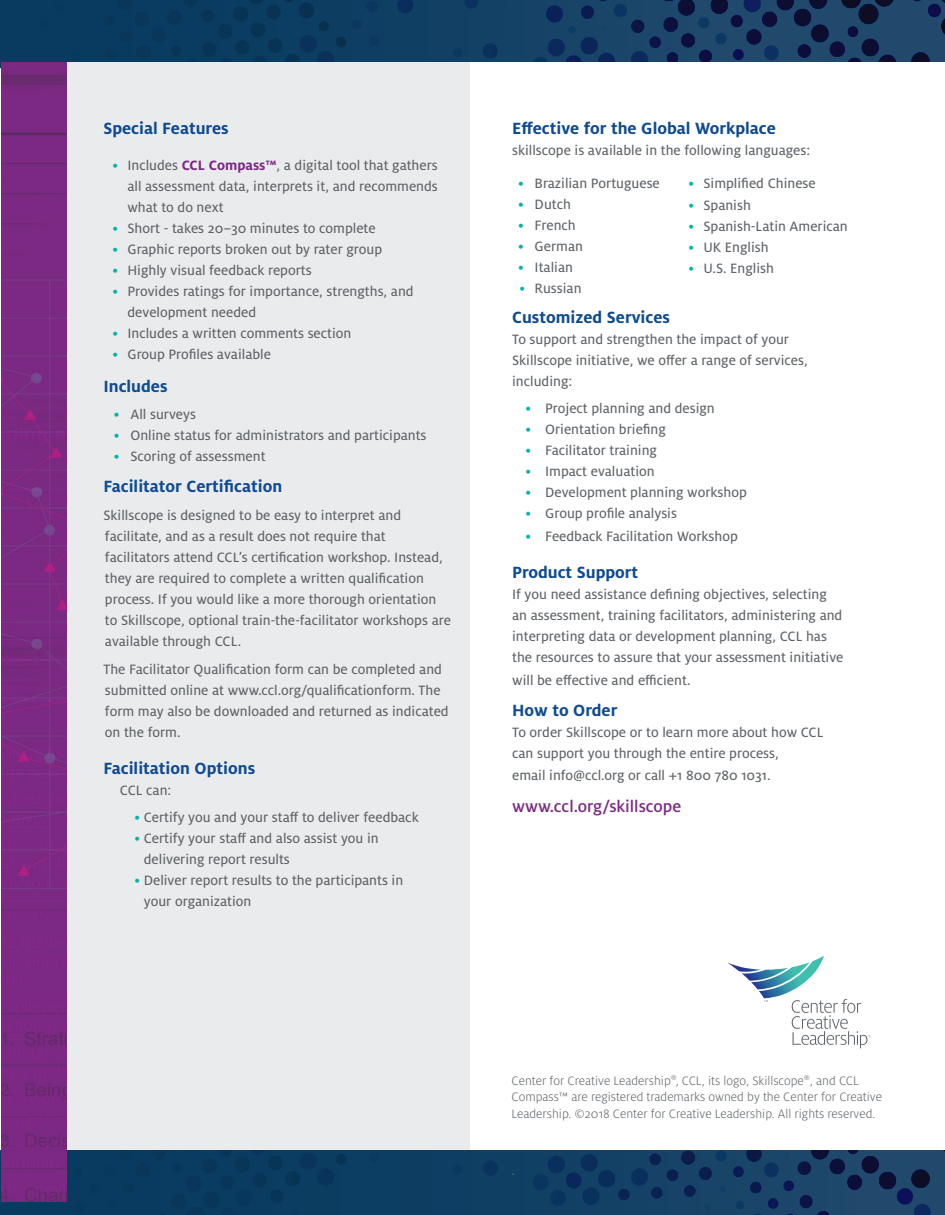
<style>
.page{position:relative;width:945px;height:1215px;background:#fff}
.page>*{position:absolute;margin:0;border:0;box-sizing:border-box;transform-origin:0 0}
.Copy{font:700 18px "Milo Pro";color:#0f4b90}
.Paragraph_Style_1{font:700 18px "Milo Pro";color:#0f4b90}
.Copy-2{font:500 18px "Milo Pro";color:#7a2982}
.Paragraph_Style_1-2{font:15px/21px "Milo Pro Text";color:#5e6367}
.Copy-3{font:15px/21px "Milo Pro Text";color:#5e6367}
.Copy-4{font:300 13.5px/16.5px "Milo Pro";color:#5e6367}
.s1{color:#00b4aa}
.s2{font-family:"Milo Pro";font-weight:700;color:#7a2982}
</style>
<div class="page">
<svg style="left:697px;top:0;width:248px;height:62px;background:#1a3a5f"></svg>
<svg style="left:0;top:0;width:697px;height:68px;background:#113e63"></svg>
<div style="left:14px;top:63px;width:931px;height:47px;background:#fff"></div>
<div style="left:3px;top:63px;width:467px;height:1088px;background:#eaebed"></div>
<svg style="left:728px;top:956px;width:143px;height:92px"></svg>
<img style="left:857px;top:1150px;width:88px;height:65px">
<svg style="left:0;top:1150px;width:857px;height:65px;background:#0e3c61"></svg>
<img style="left:2px;top:63px;width:65px;height:1139px">
<p class="Copy" style="left:103px;top:119px;width:127px">Special Features</p>
<p class="Paragraph_Style_1-2" style="left:127px;top:155px;width:312px;text-align:justify;text-indent:-15px"><span class="s1">•</span> Includes <span class="s2">CCL Compass™</span>, a digital tool that gathers all assessment data, interprets it, and recommends what to do next</p>
<p class="Paragraph_Style_1-2" style="left:112px;top:218px;width:265px"><span class="s1">•</span> Short ‑ takes 20–30 minutes to complete</p>
<p class="Paragraph_Style_1-2" style="left:112px;top:239px;width:271px"><span class="s1">•</span> Graphic reports broken out by rater group</p>
<p class="Paragraph_Style_1-2" style="left:112px;top:260px;width:201px"><span class="s1">•</span> Highly visual feedback reports</p>
<p class="Paragraph_Style_1-2" style="left:127px;top:281px;width:288px;text-indent:-15px"><span class="s1">•</span> Provides ratings for importance, strengths, and development needed</p>
<p class="Paragraph_Style_1-2" style="left:112px;top:323px;width:240px"><span class="s1">•</span> Includes a written comments section</p>
<p class="Paragraph_Style_1-2" style="left:112px;top:344px;width:160px"><span class="s1">•</span> Group Profiles available</p>
<p class="Copy" style="left:103px;top:376px;width:66px">Includes</p>
<p class="Paragraph_Style_1-2" style="left:114px;top:404px;width:84px"><span class="s1">•</span> All surveys</p>
<p class="Paragraph_Style_1-2" style="left:114px;top:425px;width:314px"><span class="s1">•</span> Online status for administrators and participants</p>
<p class="Paragraph_Style_1-2" style="left:114px;top:446px;width:153px"><span class="s1">•</span> Scoring of assessment</p>
<p class="Paragraph_Style_1" style="left:103px;top:476px;width:180px">Facilitator Certification</p>
<p class="Paragraph_Style_1-2" style="left:103px;top:505px;width:349px">Skillscope is designed to be easy to interpret and facilitate, and as a result does not require that facilitators attend CCL’s certification workshop. Instead, they are required to complete a written qualification process. If you would like a more thorough orientation to Skillscope, optional train-the-facilitator workshops are available through CCL.</p>
<p class="Paragraph_Style_1-2" style="left:103px;top:659px;width:347px">The Facilitator Qualification form can be completed and submitted online at www.ccl.org/qualificationform. The form may also be downloaded and returned as indicated on the form.</p>
<p class="Paragraph_Style_1" style="left:103px;top:758px;width:153px">Facilitation Options</p>
<p class="Paragraph_Style_1-2" style="left:120px;top:780px;width:53px">CCL can:</p>
<p class="Paragraph_Style_1-2" style="left:134px;top:807px;width:286px"><span class="s1">•</span> Certify you and your staff to deliver feedback</p>
<p class="Paragraph_Style_1-2" style="left:144px;top:828px;width:236px;text-indent:-9px"><span class="s1">•</span> Certify your staff and also assist you in delivering report results</p>
<p class="Paragraph_Style_1-2" style="left:144px;top:870px;width:261px;text-indent:-9px"><span class="s1">•</span> Deliver report results to the participants in your organization</p>
<p class="Copy" style="left:512px;top:119px;width:265px">Effective for the Global Workplace</p>
<p class="Copy-3" style="left:512px;top:140px;width:300px">skillscope is available in the following languages:</p>
<p class="Paragraph_Style_1-2" style="left:518px;top:173px;width:143px"><span class="s1">•</span> Brazilian Portuguese</p>
<p class="Paragraph_Style_1-2" style="left:518px;top:194px;width:54px"><span class="s1">•</span> Dutch</p>
<p class="Paragraph_Style_1-2" style="left:518px;top:215px;width:59px"><span class="s1">•</span> French</p>
<p class="Paragraph_Style_1-2" style="left:518px;top:236px;width:66px"><span class="s1">•</span> German</p>
<p class="Paragraph_Style_1-2" style="left:518px;top:257px;width:56px"><span class="s1">•</span> Italian</p>
<p class="Paragraph_Style_1-2" style="left:520px;top:278px;width:63px"><span class="s1">•</span> Russian</p>
<p class="Paragraph_Style_1-2" style="left:688px;top:173px;width:129px"><span class="s1">•</span> Simplified Chinese</p>
<p class="Paragraph_Style_1-2" style="left:688px;top:195px;width:64px"><span class="s1">•</span> Spanish</p>
<p class="Paragraph_Style_1-2" style="left:688px;top:216px;width:161px"><span class="s1">•</span> Spanish-Latin American</p>
<p class="Paragraph_Style_1-2" style="left:688px;top:237px;width:82px"><span class="s1">•</span> UK English</p>
<p class="Paragraph_Style_1-2" style="left:688px;top:258px;width:87px"><span class="s1">•</span> U.S. English</p>
<p class="Copy" style="left:512px;top:307px;width:159px">Customized Services</p>
<p class="Copy-3" style="left:512px;top:329px;width:297px">To support and strengthen the impact of your<br>Skillscope initiative, we offer a range of services, including:</p>
<p class="Paragraph_Style_1-2" style="left:526px;top:398px;width:191px"><span class="s1">•</span> Project planning and design</p>
<p class="Paragraph_Style_1-2" style="left:526px;top:419px;width:142px"><span class="s1">•</span> Orientation briefing</p>
<p class="Paragraph_Style_1-2" style="left:526px;top:440px;width:133px"><span class="s1">•</span> Facilitator training</p>
<p class="Paragraph_Style_1-2" style="left:526px;top:461px;width:130px"><span class="s1">•</span> Impact evaluation</p>
<p class="Paragraph_Style_1-2" style="left:526px;top:482px;width:223px"><span class="s1">•</span> Development planning workshop</p>
<p class="Paragraph_Style_1-2" style="left:526px;top:503px;width:153px"><span class="s1">•</span> Group profile analysis</p>
<p class="Paragraph_Style_1-2" style="left:526px;top:526px;width:214px"><span class="s1">•</span> Feedback Facilitation Workshop</p>
<p class="Paragraph_Style_1" style="left:512px;top:563px;width:128px">Product Support</p>
<p class="Paragraph_Style_1-2" style="left:512px;top:584px;width:333px">If you need assistance defining objectives, selecting an assessment, training facilitators, administering and interpreting data or development planning, CCL has the resources to assure that your assessment initiative</p>
<p class="Paragraph_Style_1-2" style="left:512px;top:670px;width:180px">will be effective and efficient.</p>
<p class="Paragraph_Style_1" style="left:512px;top:700px;width:107px">How to Order</p>
<p class="Paragraph_Style_1-2" style="left:512px;top:722px;width:313px">To order Skillscope or to learn more about how CCL can support you through the entire process,</p>
<p class="Paragraph_Style_1-2" style="left:512px;top:765px;width:260px">email info@ccl.org or call +1 800 780 1031.</p>
<p class="Copy-2" style="left:512px;top:796px;width:171px">www.ccl.org/skillscope</p>
<p class="Copy-4" style="left:512px;top:1072px;width:372px">Center for Creative Leadership<sup>®</sup>, CCL, its logo, Skillscope<sup>®</sup>, and CCL<br>Compass™ are registered trademarks owned by the Center for Creative<br>Leadership. ©2018 Center for Creative Leadership. All rights reserved.</p>
<p class="Copy-3" style="left:512px;top:1159px;width:5px">.</p>
</div>
